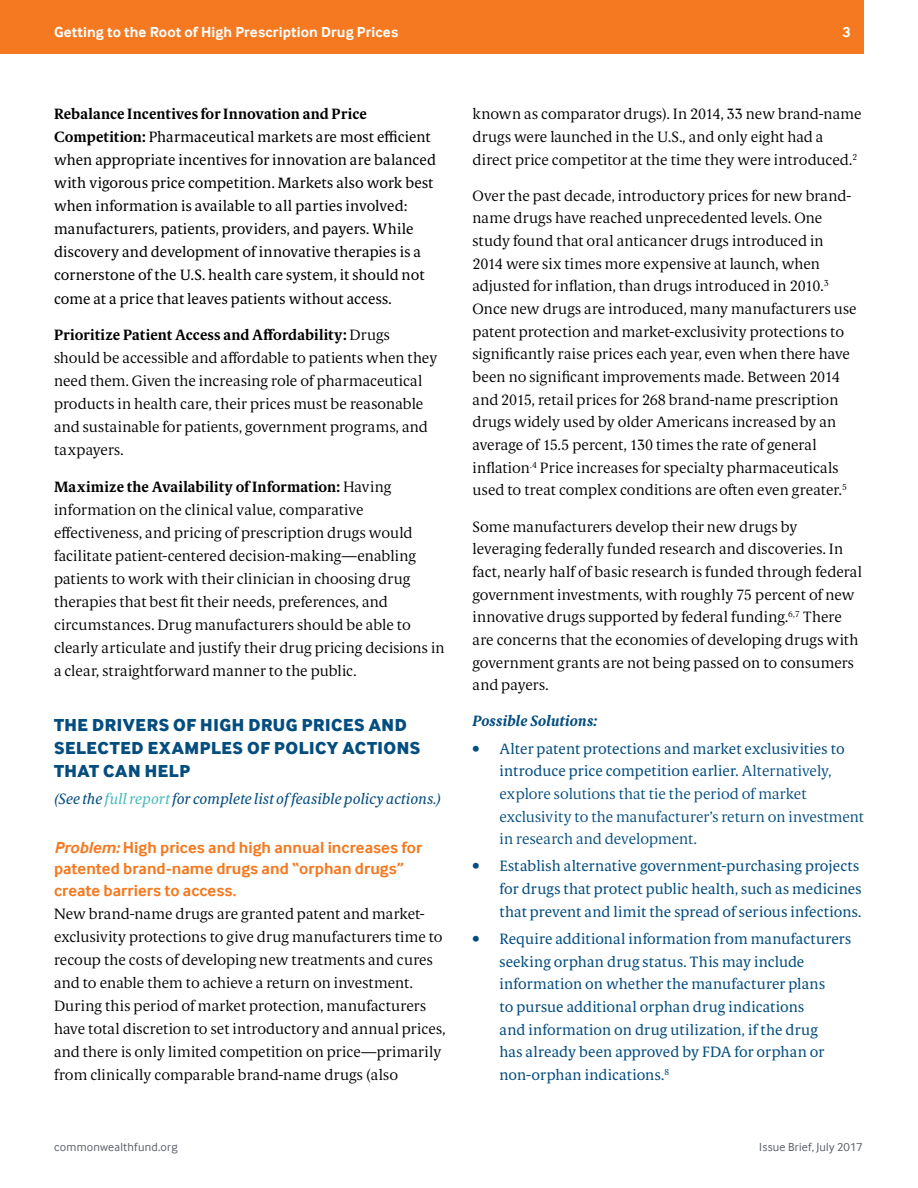
<style>
.page{position:relative;width:918px;height:1188px;background:#fff}
.page>*{position:absolute;margin:0;border:0;box-sizing:border-box;transform-origin:0 0}
.Heads_-_All_Caps{font:18px/23.1px "Inter Face X Bold";letter-spacing:.03em;color:#044d7f}
.Heads_-_2nd_Subhead{font:700 16.5px/21.6px "Inter Face";letter-spacing:.005em;color:#f47920}
.Body_Copy_-_No_Inden{font:300 15px/22.6px "Berlingske Serif Text";color:#000}
.Body_Copy_-_No_Inden-2{font:15px/23.1px "Berlingske Serif Text";color:#000}
.t1{font:15px/22.6px "Berlingske Serif Text";letter-spacing:.005em;color:#044d7f}
.t2{font:300 15px/22.6px "Berlingske Serif Text";color:#044d7f}
.Body_Copy_-_No_Inden-3{font:italic 15px "Berlingske Serif Text";color:#044d7f}
.t3{font:700 15px "Inter Face Da Ma";letter-spacing:.01em;color:#fff}
.Body_Copy_-_No_Inden-4{font:italic 700 15px "Berlingske Serif Text";letter-spacing:.005em;color:#044d7f}
.t4{font:12px "Inter Face";letter-spacing:.02em;color:#5a5e68}
.s1{font-weight:700}
.s2{color:#4abcbc}
.s3{font-style:italic}
.s4{font-weight:400}
</style>
<div class="page">
<div style="left:0;top:0;width:864px;height:54px;background:#f47920"></div>
<p class="t3" style="left:54px;top:24px;width:346px">Getting to the Root of High Prescription Drug Prices</p>
<p class="t3" style="left:842px;top:24px;width:10px">3</p>
<p class="Body_Copy_-_No_Inden-2" style="left:54px;top:102px;width:383px"><span class="s1">Rebalance Incentives for Innovation and Price Competition:</span> Pharmaceutical markets are most efficient when appropriate incentives for innovation are balanced with vigorous price competition. Markets also work best when information is available to all parties involved: manufacturers, patients, providers, and payers. While discovery and development of innovative therapies is a cornerstone of the U.S. health care system, it should not come at a price that leaves patients without access.</p>
<p class="Body_Copy_-_No_Inden" style="left:54px;top:323px;width:385px;line-height:23.1px"><span class="s1">Prioritize Patient Access and Affordability:</span> Drugs should be accessible and affordable to patients when they need them. Given the increasing role of pharmaceutical products in health care, their prices must be reasonable and sustainable for patients, government programs, and taxpayers.</p>
<p class="Body_Copy_-_No_Inden" style="left:54px;top:475px;width:392px;line-height:23.1px"><span class="s1">Maximize the Availability of Information:</span> Having information on the clinical value, comparative effectiveness, and pricing of prescription drugs would facilitate patient-centered decision-making—enabling patients to work with their clinician in choosing drug therapies that best fit their needs, preferences, and circumstances. Drug manufacturers should be able to clearly articulate and justify their drug pricing decisions in a clear, straightforward manner to the public.</p>
<p class="Heads_-_All_Caps" style="left:54px;top:713px;width:368px">THE DRIVERS OF HIGH DRUG PRICES AND<br>SELECTED EXAMPLES OF POLICY ACTIONS<br>THAT CAN HELP</p>
<p class="Body_Copy_-_No_Inden-3" style="left:54px;top:788px;width:389px">(See the <span class="s2">full report</span> for complete list of feasible policy actions.)</p>
<p class="Heads_-_2nd_Subhead" style="left:54px;top:836px;width:370px"><span class="s3">Problem:</span> High prices and high annual increases for patented brand-name drugs and “orphan drugs” create barriers to access.</p>
<p class="Body_Copy_-_No_Inden" style="left:54px;top:902px;width:393px;line-height:23.1px">New brand-name drugs are granted patent and market&shy;exclusivity protections to give drug manufacturers time to recoup the costs of developing new treatments and cures and to enable them to achieve a return on investment.<br>During this period of market protection, manufacturers have total discretion to set introductory and annual prices, and there is only limited competition on price—primarily from clinically comparable brand-name drugs (also</p>
<p class="Body_Copy_-_No_Inden" style="left:472px;top:102px;width:391px">known as comparator drugs). In 2014, 33 new brand-name drugs were launched in the U.S., and only eight had a direct price competitor at the time they were introduced.<sup>2</sup></p>
<p class="Body_Copy_-_No_Inden" style="left:472px;top:184px;width:386px">Over the past decade, introductory prices for new brand&shy;name drugs have reached unprecedented levels. One study found that oral anticancer drugs introduced in 2014 were six times more expensive at launch, when adjusted for inflation, than drugs introduced in 2010.<sup>3<br></sup>Once new drugs are introduced, many manufacturers use patent protection and market-exclusivity protections to significantly raise prices each year, even when there have been no significant improvements made. Between 2014 and 2015, retail prices for 268 brand-name prescription drugs widely used by older Americans increased by an average of 15.5 percent, 130 times the rate of general inflation<sup>.4</sup> Price increases for specialty pharmaceuticals used to treat complex conditions are often even greater.<sup>5</sup></p>
<p class="Body_Copy_-_No_Inden" style="left:472px;top:515px;width:391px">Some manufacturers develop their new drugs by leveraging federally funded research and discoveries. In fact, nearly half of basic research is funded through federal government investments, with roughly 75 percent of new innovative drugs supported by federal funding.<sup>6,7</sup> There are concerns that the economies of developing drugs with government grants are not being passed on to consumers and payers.</p>
<p class="Body_Copy_-_No_Inden-4" style="left:472px;top:710px;width:126px">Possible Solutions:</p>
<p class="t2" style="left:500px;top:737px;width:366px;text-indent:-27px"><span class="s4">• Alter patent protections and market exclusivities to introduce price competition earlier.</span> Alternatively, explore solutions that tie the period of market exclusivity to the manufacturer’s return on investment in research and development.</p>
<p class="t1" style="left:500px;top:855px;width:364px;text-indent:-27px">• Establish alternative government-purchasing projects for drugs that protect public health, such as medicines that prevent and limit the spread of serious infections.</p>
<p class="t1" style="left:500px;top:927px;width:353px;text-indent:-27px">• Require additional information from manufacturers seeking orphan drug status. This may include information on whether the manufacturer plans<br>to pursue additional orphan drug indications<br>and information on drug utilization, if the drug<br>has already been approved by FDA for orphan or non-orphan indications.<sup>8</sup></p>
<p class="t4" style="left:54px;top:1140px;width:125px">commonwealthfund.org</p>
<p class="t4" style="left:759px;top:1140px;width:105px">Issue Brief, July 2017</p>
</div>
